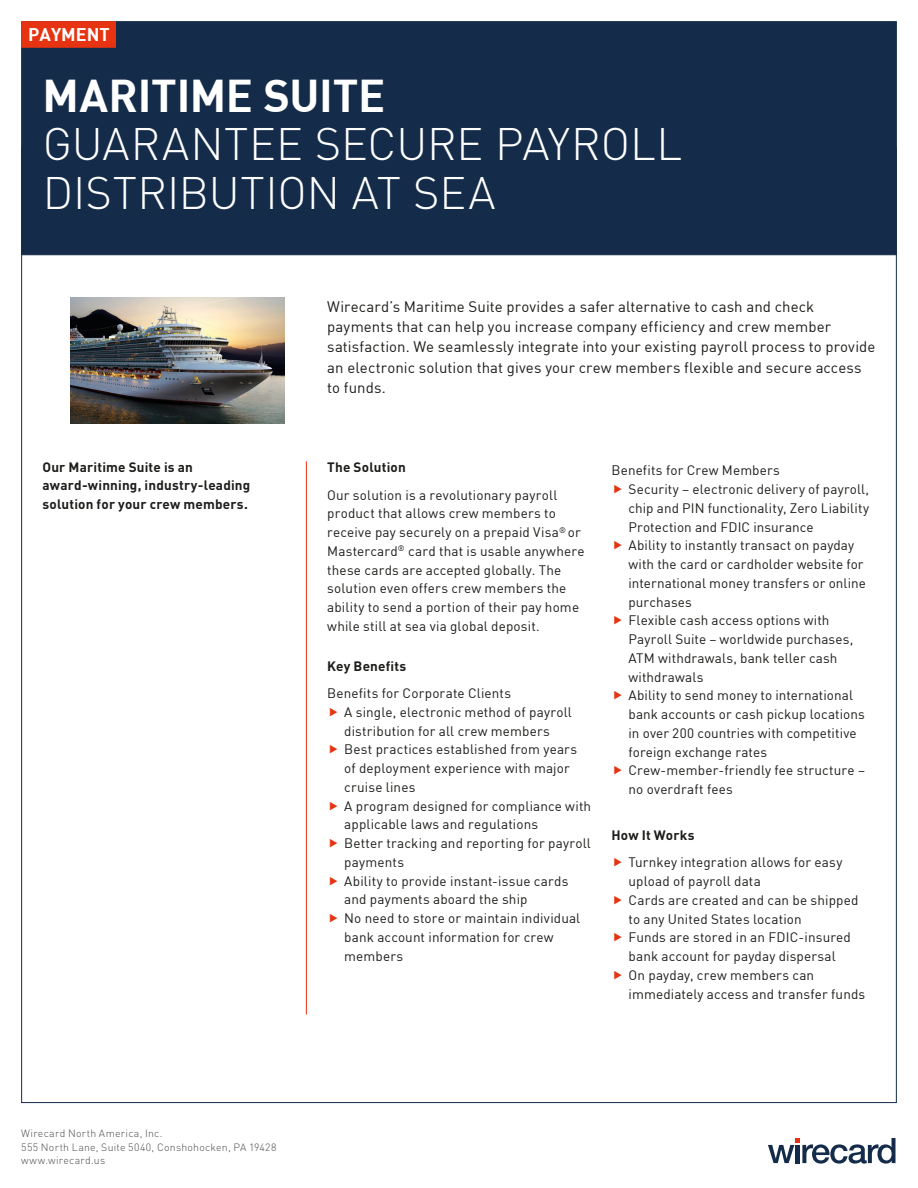
<style>
.page{position:relative;width:918px;height:1188px;background:#fff}
.page>*{position:absolute;margin:0;border:0;box-sizing:border-box;transform-origin:0 0}
.t1{font:300 45px/48.8px "DINOT";color:#fff}
.t2{font:45px "DIN Bold";letter-spacing:-.005em;color:#fff}
.t3{font:18px "DIN Bold";color:#fff}
.t4{font:15px/20.2px "DIN";letter-spacing:.005em;color:#1d1d1b}
.t5{font:13.5px/18.8px "DIN";letter-spacing:.01em;color:#1d1d1b}
.t6{font:700 13.5px/18.8px "DINOT";letter-spacing:.015em;color:#1d1d1b}
.t7{font:300 10.5px/13.5px "DINOT";letter-spacing:.025em;color:#4b4b4a}
</style>
<div class="page">
<div style="left:21px;top:21px;width:876px;height:234px;background:#142c4a;border:1px solid #142c4a"></div>
<svg style="left:768px;top:1138px;width:128px;height:26px"></svg>
<div style="left:21px;top:21px;width:95px;height:27px;background:#e63412;border:1px solid #e63412"></div>
<hr style="left:306px;top:461px;width:1px;height:554px;background:#e63412">
<img style="left:70px;top:297px;width:214px;height:126px">
<h2 class="t3" style="left:28px;top:23px;width:83px">PAYMENT</h2>
<h1 class="t2" style="left:43px;top:66px;width:344px">MARITIME SUITE</h1>
<h1 class="t1" style="left:43px;top:119px;width:641px">GUARANTEE SECURE PAYROLL<br>DISTRIBUTION AT SEA</h1>
<p class="t4" style="left:327px;top:296px;width:550px">Wirecard’s Maritime Suite provides a safer alternative to cash and check payments that can help you increase company efficiency and crew member satisfaction. We seamlessly integrate into your existing payroll process to provide an electronic solution that gives your crew members flexible and secure access to funds.</p>
<p class="t6" style="left:43px;top:457px;width:209px">Our Maritime Suite is an award-winning, industry-leading solution for your crew members.</p>
<p class="t6" style="left:327px;top:458px;width:80px">The Solution</p>
<p class="t5" style="left:327px;top:485px;width:259px">Our solution is a revolutionary payroll product that allows crew members to receive pay securely on a prepaid Visa<sup>®</sup> or Mastercard<sup>®</sup> card that is usable anywhere these cards are accepted globally. The solution even offers crew members the ability to send a portion of their pay home while still at sea via global deposit.</p>
<p class="t6" style="left:327px;top:656px;width:81px">Key Benefits</p>
<p class="t5" style="left:344px;top:684px;width:248px;text-indent:-17px">Benefits for Corporate Clients<br>A single, electronic method of payroll distribution for all crew members<br>Best practices established from years of deployment experience with major cruise lines<br>A program designed for compliance with applicable laws and regulations<br>Better tracking and reporting for payroll payments<br>Ability to provide instant-issue cards and payments aboard the ship<br>No need to store or maintain individual bank account information for crew members</p>
<p class="t5" style="left:629px;top:461px;width:242px;text-indent:-17px">Benefits for Crew Members<br>Security – electronic delivery of payroll, chip and PIN functionality, Zero Liability<br>Protection and FDIC insurance<br>Ability to instantly transact on payday with the card or cardholder website for international money transfers or online purchases<br>Flexible cash access options with<br>Payroll Suite – worldwide purchases,<br>ATM withdrawals, bank teller cash withdrawals<br>Ability to send money to international bank accounts or cash pickup locations in over 200 countries with competitive foreign exchange rates<br>Crew-member-friendly fee structure – no overdraft fees</p>
<p class="t6" style="left:612px;top:826px;width:85px">How It Works</p>
<p class="t5" style="left:629px;top:853px;width:238px">Turnkey integration allows for easy upload of payroll data<br>Cards are created and can be shipped to any United States location<br>Funds are stored in an FDIC-insured bank account for payday dispersal<br>On payday, crew members can immediately access and transfer funds</p>
<p class="t7" style="left:21px;top:1127px;width:257px">Wirecard North America, Inc.<br>555 North Lane, Suite 5040, Conshohocken, PA 19428 www.wirecard.us</p>
</div>
